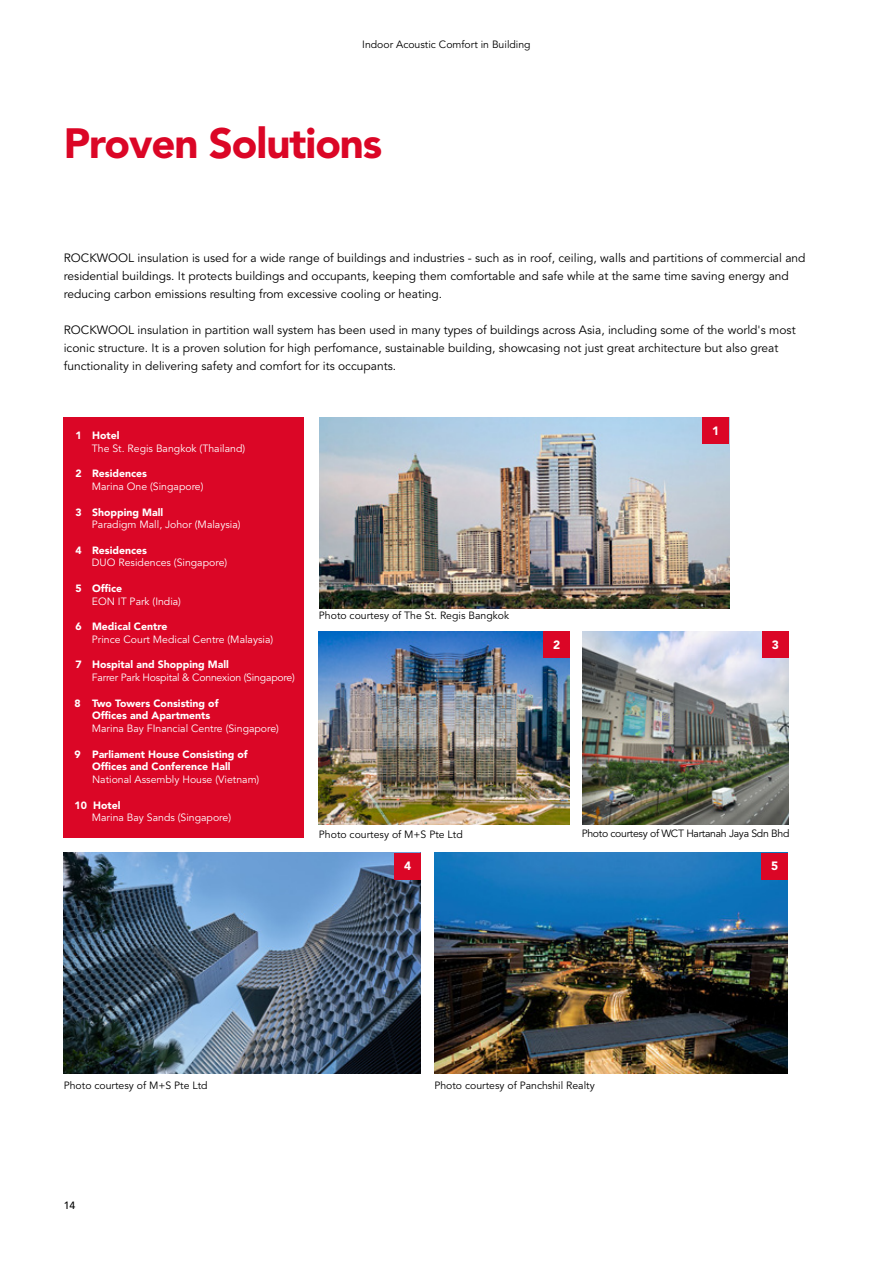
<style>
.page{position:relative;width:893px;height:1263px;background:#fff}
.page>*{position:absolute;margin:0;border:0;box-sizing:border-box;transform-origin:0 0}
.t1{font:900 42px "Avenir LT Std";letter-spacing:-.025em;color:#db0626}
.t2{font:12px/18px "Avenir LT Std";color:#000}
.t3{font:900 12px "Avenir LT Std";color:#fff}
.t4{font:10.5px "Avenir LT Std";color:#fff}
.t5{font:900 10.5px/12.8px "Avenir LT Std";color:#fff}
.t6{font:10.5px "Avenir LT Std";color:#000}
.t7{font:10.5px "Avenir LT Std";letter-spacing:-.02em;color:#fff}
.t8{font:10.5px "Avenir LT Std";letter-spacing:-.03em;color:#000}
.t9{font:500 10.5px "Avenir LT Std";color:#000}
</style>
<div class="page">
<img style="left:320px;top:418px;width:409px;height:190px">
<img style="left:583px;top:631px;width:206px;height:194px">
<div style="left:702px;top:418px;width:27px;height:26px;background:#db0626"></div>
<img style="left:64px;top:853px;width:357px;height:220px">
<div style="left:395px;top:853px;width:26px;height:26px;background:#db0626"></div>
<img style="left:319px;top:631px;width:251px;height:194px">
<div style="left:543px;top:631px;width:27px;height:27px;background:#db0626"></div>
<div style="left:762px;top:631px;width:27px;height:27px;background:#db0626"></div>
<img style="left:434px;top:853px;width:354px;height:220px">
<div style="left:762px;top:853px;width:26px;height:26px;background:#db0626"></div>
<div style="left:64px;top:417px;width:240px;height:421px;background:#db0626"></div>
<p class="t6" style="left:362px;top:39px;width:170px">Indoor Acoustic Comfort in Building</p>
<h1 class="t1" style="left:64px;top:118px;width:320px">Proven Solutions</h1>
<p class="t2" style="left:64px;top:249px;width:743px">ROCKWOOL insulation is used for a wide range of buildings and industries - such as in roof, ceiling, walls and partitions of commercial and residential buildings. It protects buildings and occupants, keeping them comfortable and safe while at the same time saving energy and reducing carbon emissions resulting from excessive cooling or heating.</p>
<p class="t2" style="left:64px;top:321px;width:733px">ROCKWOOL insulation in partition wall system has been used in many types of buildings across Asia, including some of the world's most iconic structure. It is a proven solution for high perfomance, sustainable building, showcasing not just great architecture but also great functionality in delivering safety and comfort for its occupants.</p>
<p class="t5" style="left:75px;top:429px;width:46px">1 Hotel</p>
<p class="t4" style="left:92px;top:442px;width:155px">The St. Regis Bangkok (Thailand)</p>
<p class="t5" style="left:75px;top:467px;width:73px">2 Residences</p>
<p class="t4" style="left:92px;top:480px;width:113px">Marina One (Singapore)</p>
<p class="t5" style="left:75px;top:505px;width:89px">3 Shopping Mall</p>
<p class="t4" style="left:92px;top:518px;width:150px">Paradigm Mall, Johor (Malaysia)</p>
<p class="t5" style="left:75px;top:544px;width:73px">4 Residences</p>
<p class="t4" style="left:92px;top:557px;width:137px">DUO Residences (Singapore)</p>
<p class="t5" style="left:75px;top:582px;width:48px">5 Office</p>
<p class="t4" style="left:92px;top:595px;width:91px">EON IT Park (India)</p>
<p class="t5" style="left:75px;top:620px;width:94px">6 Medical Centre</p>
<p class="t4" style="left:92px;top:633px;width:183px">Prince Court Medical Centre (Malaysia)</p>
<p class="t5" style="left:75px;top:658px;width:155px">7 Hospital and Shopping Mall</p>
<p class="t7" style="left:92px;top:671px;width:205px">Farrer Park Hospital &amp; Connexion (Singapore)</p>
<p class="t5" style="left:92px;top:697px;width:128px;text-indent:-18px">8 Two Towers Consisting of<br>Offices and Apartments</p>
<p class="t4" style="left:92px;top:722px;width:189px">Marina Bay FInancial Centre (Singapore)</p>
<p class="t5" style="left:74px;top:748px;width:175px;text-align:center">9 Parliament House Consisting of<br>Offices and Conference Hall</p>
<p class="t4" style="left:92px;top:773px;width:169px">National Assembly House (Vietnam)</p>
<p class="t5" style="left:74px;top:799px;width:48px">10 Hotel</p>
<p class="t4" style="left:92px;top:812px;width:141px">Marina Bay Sands (Singapore)</p>
<p class="t3" style="left:712px;top:423px;width:9px">1</p>
<p class="t6" style="left:319px;top:609px;width:192px">Photo courtesy of The St. Regis Bangkok</p>
<p class="t3" style="left:553px;top:637px;width:9px">2</p>
<p class="t3" style="left:772px;top:637px;width:9px">3</p>
<p class="t6" style="left:319px;top:828px;width:145px">Photo courtesy of M+S Pte Ltd</p>
<p class="t8" style="left:582px;top:827px;width:209px">Photo courtesy of WCT Hartanah Jaya Sdn Bhd</p>
<p class="t3" style="left:404px;top:859px;width:9px">4</p>
<p class="t3" style="left:771px;top:858px;width:9px">5</p>
<p class="t6" style="left:64px;top:1079px;width:145px">Photo courtesy of M+S Pte Ltd</p>
<p class="t6" style="left:434px;top:1079px;width:162px">Photo courtesy of Panchshil Realty</p>
<p class="t9" style="left:64px;top:1199px;width:13px">14</p>
</div>
